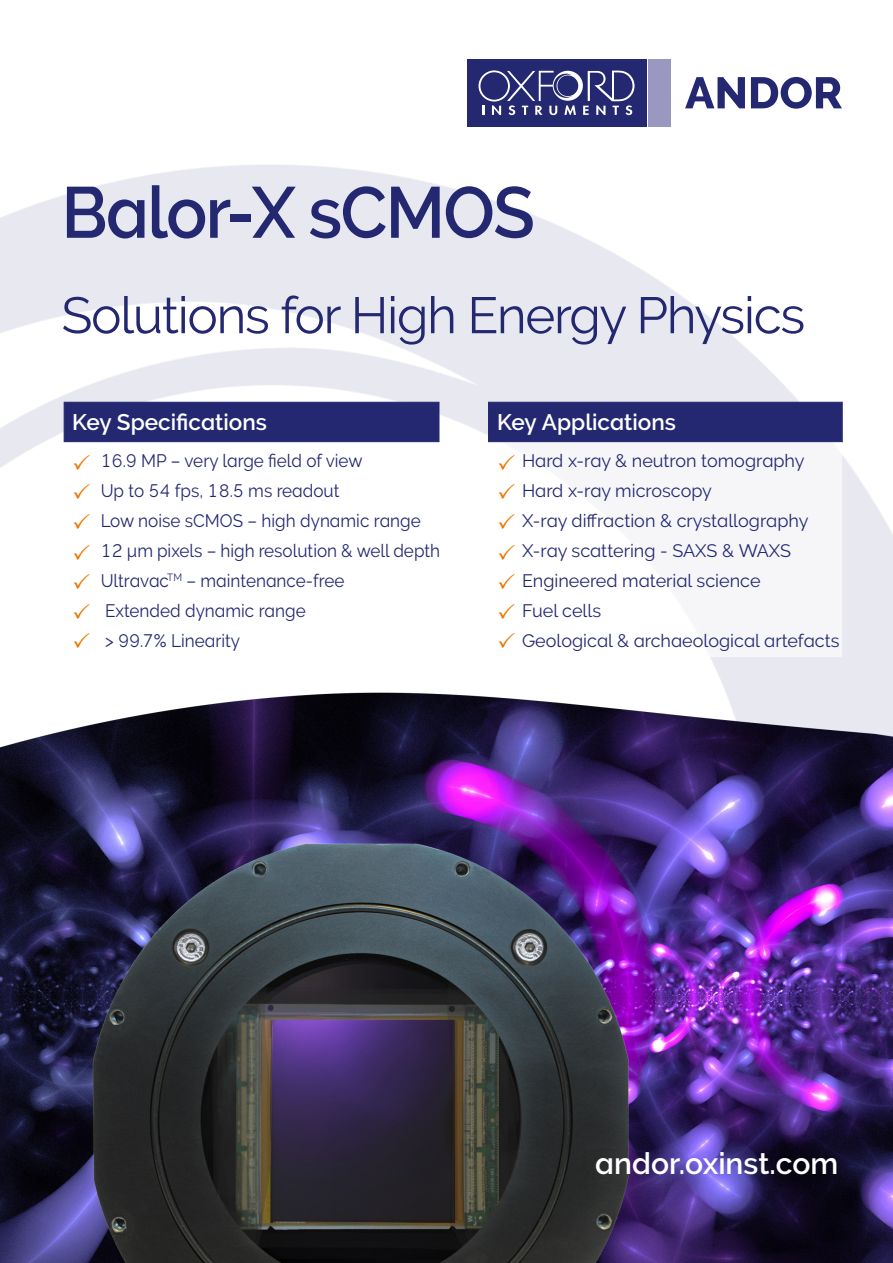
<style>
.page{position:relative;width:893px;height:1263px;background:#fff}
.page>*{position:absolute;margin:0;border:0;box-sizing:border-box;transform-origin:0 0}
.t1{font:700 72px "Oxford Raleway Semi";letter-spacing:-.025em;color:#232870;scale:.95 1}
.t2{font:51px "Oxford Raleway Regular";letter-spacing:-.025em;color:#232870}
.t3{font:700 30px "Oxford Raleway Semi";color:#fff}
.t4{font:700 22.5px "Oxford Raleway Semi";color:#fff}
.t5{font:18px/30px "Oxford Raleway Regular";color:#232870;scale:.95 1}
.t6{font:18px/30px "Oxford Raleway Regular";color:#232870}
</style>
<div class="page">
<img style="left:0;top:59px;width:893px;height:1204px">
<div style="left:64px;top:402px;width:375px;height:40px;background:#232870;border:1px solid #232870"></div>
<div style="left:488px;top:402px;width:355px;height:40px;background:#232870;border:1px solid #232870"></div>
<div style="left:63px;top:442px;width:377px;height:217px;background:#fff;border:1px solid #fff"></div>
<div style="left:487px;top:442px;width:355px;height:215px;background:#f6f6f9;border:1px solid #fff"></div>
<h1 class="t1" style="left:61px;top:171px;width:500px">Balor-X sCMOS</h1>
<h2 class="t2" style="left:61px;top:286px;width:745px">Solutions for High Energy Physics</h2>
<p class="t4" style="left:72px;top:409px;width:196px">Key Specifications</p>
<p class="t4" style="left:497px;top:409px;width:180px">Key Applications</p>
<p class="t5" style="left:101px;top:446px;width:359px">16.9 MP – very large field of view<br>Up to 54 fps, 18.5 ms readout<br>Low noise sCMOS – high dynamic range<br>12 µm pixels – high resolution &amp; well depth<br>Ultravac<sup>TM</sup> – maintenance-free<br>Extended dynamic range<br>&gt; 99.7% Linearity</p>
<p class="t6" style="left:522px;top:445px;width:319px">Hard x-ray &amp; neutron tomography<br>Hard x-ray microscopy<br>X-ray diffraction &amp; crystallography<br>X-ray scattering - SAXS &amp; WAXS<br>Engineered material science<br>Fuel cells<br>Geological &amp; archaeological artefacts</p>
<h3 class="t3" style="left:595px;top:1146px;width:244px">andor.oxinst.com</h3>
</div>
